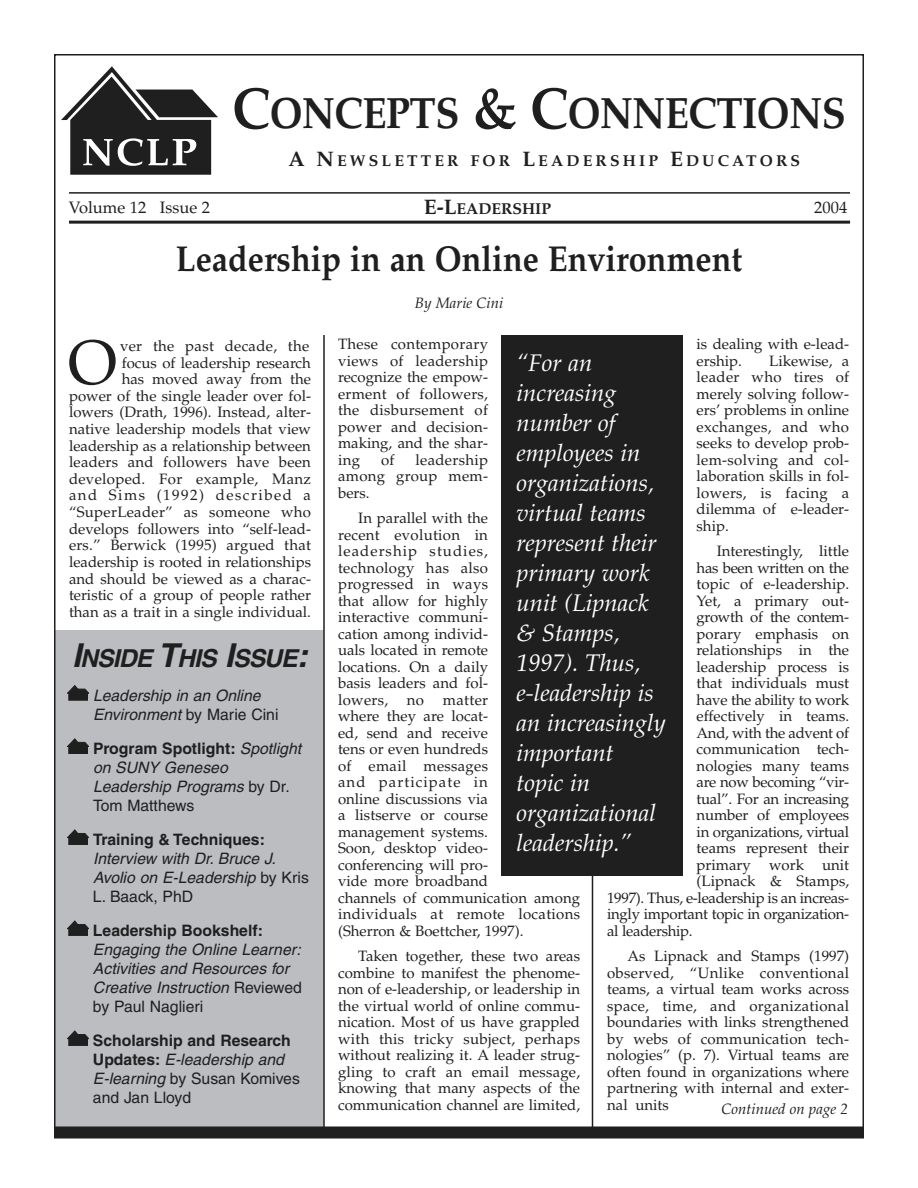
<style>
.page{position:relative;width:918px;height:1188px;background:#fff}
.page>*{position:absolute;margin:0;border:0;box-sizing:border-box;transform-origin:0 0}
.t1{font:62.55px "Palatino";color:#201f20}
.t2{font:700 43.8px "Palatino";letter-spacing:-.015em;color:#201f20;scale:.9 1}
.t3{font:700 36px "Palatino";color:#201f20;scale:.9 1}
.t4{font:italic 700 24.75px "Helvetica";letter-spacing:-.035em;color:#201f20}
.t5{font:italic 24px/30px "Palatino";color:#fff}
.t6{font:16.5px "Palatino";color:#201f20}
.t7{font:italic 15.75px/18.9px "Helvetica";color:#201f20}
.t8{font:700 15.75px/18.9px "Helvetica";color:#201f20}
.t9{font:700 15.75px "Palatino";letter-spacing:.2em;color:#201f20}
.t10{font:700 15.75px "Palatino";color:#201f20}
.t11{font:15px/16.5px "Palatino";color:#201f20;text-align:justify}
.t12{font:15px "Palatino";letter-spacing:-.02em;color:#201f20}
.t13{font:italic 15px "Palatino";color:#201f20}
.s1{font-size:58.5px}
.s2{font-size:21px}
.s3{font-size:33px}
.s4{font-style:normal}
.s5{font-weight:700;font-style:normal}
.s6{font-weight:400;font-style:italic}
.s7{font-weight:400}
</style>
<div class="page">
<hr style="left:592px;top:333px;width:1px;height:799px;background:#201f20">
<div style="left:54px;top:630px;width:270px;height:498px;background:#bbbdc0"></div>
<div style="left:69px;top:1038px;width:19px;height:8px;background:#201f20"></div>
<svg style="left:67px;top:1031px;width:22px;height:8px"></svg>
<div style="left:69px;top:928px;width:19px;height:8px;background:#201f20"></div>
<svg style="left:67px;top:921px;width:22px;height:8px"></svg>
<div style="left:69px;top:837px;width:19px;height:8px;background:#201f20"></div>
<svg style="left:67px;top:830px;width:22px;height:8px"></svg>
<div style="left:69px;top:746px;width:19px;height:8px;background:#201f20"></div>
<svg style="left:67px;top:739px;width:22px;height:8px"></svg>
<div style="left:69px;top:693px;width:19px;height:7px;background:#201f20"></div>
<svg style="left:67px;top:685px;width:22px;height:8px"></svg>
<div style="left:502px;top:334px;width:181px;height:542px;background:#201f20"></div>
<svg style="left:61px;top:66px;width:157px;height:109px"></svg>
<hr style="left:69px;top:192px;width:781px;height:2px;background:#201f20">
<hr style="left:69px;top:221px;width:781px;height:3px;background:#201f20">
<div style="left:54px;top:1126px;width:810px;height:12px;background:#201f20"></div>
<hr style="left:323px;top:315px;width:2px;height:813px;background:#201f20">
<div style="left:68px;top:243px;width:783px;height:91px;background:#fff"></div>
<h2 class="t2" style="left:232px;top:97px;width:683px"><span class="s1">C</span>ONCEPTS <span class="s1">&amp; C</span>ONNECTIONS</h2>
<p class="t9" style="left:289px;top:154px;width:513px"><span class="s2">A N</span>EWSLETTER FOR <span class="s2">L</span>EADERSHIP <span class="s2">E</span>DUCATORS</p>
<p class="t6" style="left:69px;top:201px;width:143px">Volume 12 Issue 2</p>
<p class="t10" style="left:424px;top:202px;width:129px"><span class="s2">E-L</span>EADERSHIP</p>
<p class="t6" style="left:814px;top:201px;width:34px">2004</p>
<h3 class="t3" style="left:176px;top:244px;width:631px">Leadership in an Online Environment</h3>
<p class="t13" style="left:415px;top:297px;width:90px">By Marie Cini</p>
<p class="t11" style="left:697px;top:337px;width:154px">is dealing with e-lead&shy;ership.</p>
<p class="t11" style="left:69px;top:339px;width:244px;text-align:right">ver the past decade, the<br>focus of leadership research<br>has moved away from the<br>power of the single leader over fol&shy;lowers (Drath, 1996). Instead, alter&shy;native leadership models that view leadership as a relationship between leaders and followers have been developed. For example, Manz and Sims (1992) described a “SuperLeader” as someone who develops followers into “self-lead&shy;ers.” Berwick (1995) argued that leadership is rooted in relationships and should be viewed as a charac&shy;teristic of a group of people rather than as a trait in a single individual.</p>
<p class="t11" style="left:338px;top:337px;width:152px">These contemporary views of leadership recognize the empow&shy;erment of followers, the disbursement of power and decision&shy;making, and the shar&shy;ing</p>
<h1 class="t1" style="left:68px;top:338px;width:51px">O</h1>
<h3 class="t5" style="left:517px;top:350px;width:151px">“For an increasing number of employees in organizations, virtual teams represent their primary work unit (Lipnack &amp; Stamps,<br>1997). Thus, e-leadership is an increasingly important topic in organizational leadership.”</h3>
<p class="t11" style="left:697px;top:354px;width:154px;text-indent:73px">Likewise, a leader who tires of merely solving follow&shy;ers’ problems in online exchanges, and who seeks to develop prob&shy;lem-solving and col&shy;laboration skills in fol&shy;lowers, is facing a dilemma of e-leader&shy;ship.</p>
<p class="t11" style="left:717px;top:544px;width:134px">Interestingly, little</p>
<p class="t12" style="left:697px;top:562px;width:154px">has been written on the</p>
<p class="t11" style="left:697px;top:577px;width:154px">topic of e-leadership.</p>
<p class="t11" style="left:697px;top:594px;width:154px">Yet, a primary out-</p>
<p class="t12" style="left:697px;top:611px;width:154px">growth of the contem-</p>
<p class="t11" style="left:697px;top:627px;width:154px">porary emphasis on</p>
<p class="t11" style="left:697px;top:643px;width:154px">relationships in the</p>
<p class="t11" style="left:697px;top:660px;width:154px">leadership process is</p>
<p class="t11" style="left:697px;top:676px;width:154px">that individuals must</p>
<p class="t12" style="left:697px;top:694px;width:154px">have the ability to work</p>
<p class="t11" style="left:697px;top:709px;width:154px">effectively in teams.</p>
<p class="t12" style="left:697px;top:727px;width:154px">And, with the advent of</p>
<p class="t11" style="left:697px;top:742px;width:154px">communication tech-</p>
<p class="t11" style="left:697px;top:759px;width:154px">nologies many teams</p>
<p class="t12" style="left:697px;top:776px;width:154px">are now becoming “vir-</p>
<p class="t12" style="left:697px;top:793px;width:154px">tual”. For an increasing</p>
<p class="t11" style="left:697px;top:808px;width:154px">number of employees</p>
<p class="t12" style="left:697px;top:826px;width:154px">in organizations, virtual</p>
<p class="t11" style="left:697px;top:841px;width:154px">teams represent their</p>
<p class="t11" style="left:697px;top:858px;width:154px">primary work unit</p>
<p class="t11" style="left:697px;top:874px;width:154px">(Lipnack &amp; Stamps,</p>
<p class="t12" style="left:607px;top:892px;width:244px">1997). Thus, e-leadership is an increas-</p>
<p class="t12" style="left:607px;top:908px;width:244px">ingly important topic in organization-</p>
<p class="t12" style="left:607px;top:925px;width:87px">al leadership.</p>
<p class="t11" style="left:607px;top:949px;width:244px;text-indent:20px">As Lipnack and Stamps (1997) observed, “Unlike conventional teams, a virtual team works across space, time, and organizational boundaries with links strengthened by webs of communication tech&shy;nologies” (p. 7). Virtual teams are often found in organizations where partnering with internal and exter&shy;nal units</p>
<p class="t11" style="left:381px;top:453px;width:15px">of</p>
<p class="t11" style="left:338px;top:453px;width:152px;text-indent:78px">leadership among group mem&shy;bers.</p>
<p class="t11" style="left:338px;top:511px;width:152px;text-indent:20px">In parallel with the recent evolution in leadership studies, technology has also progressed in ways that allow for highly interactive communi&shy;cation among individ&shy;uals located in remote locations. On a daily basis leaders and fol&shy;lowers,</p>
<h3 class="t4" style="left:72px;top:649px;width:237px"><span class="s3">I</span>NSIDE <span class="s3">T</span>HIS <span class="s3">I</span>SSUE<span class="s3">:</span></h3>
<p class="t7" style="left:93px;top:687px;width:187px">Leadership in an Online<br>Environment <span class="s4">by Marie Cini</span></p>
<p class="t7" style="left:93px;top:741px;width:210px"><span class="s5">Program Spotlight:</span> Spotlight on SUNY Geneseo<br>Leadership Programs <span class="s4">by Dr.<br>Tom Matthews</span></p>
<p class="t8" style="left:93px;top:832px;width:173px">Training &amp; Techniques:</p>
<p class="t7" style="left:93px;top:851px;width:217px">Interview with Dr. Bruce J.<br>Avolio on E-Leadership <span class="s4">by Kris<br>L. Baack, PhD</span></p>
<p class="t8" style="left:93px;top:923px;width:171px">Leadership Bookshelf:</p>
<p class="t7" style="left:93px;top:942px;width:210px">Engaging the Online Learner:<br>Activities and Resources for<br>Creative Instruction <span class="s4">Reviewed by Paul Naglieri</span></p>
<p class="t8" style="left:93px;top:1033px;width:208px">Scholarship and Research<br>Updates: <span class="s6">E-leadership and<br>E-learning</span> <span class="s7">by Susan Komives and Jan Lloyd</span></p>
<p class="t11" style="left:338px;top:693px;width:244px;text-align:left;text-indent:105px">matter<br>where they are locat-<br>ed, send and receive<br>tens or even hundreds<br>of email messages<br>and participate in<br>online discussions via<br>a listserve or course<br>management systems.<br>Soon, desktop video-<br>conferencing will pro-<br>vide more broadband<br>channels of communication among individuals at remote locations (Sherron &amp; Boettcher, 1997).</p>
<p class="t11" style="left:338px;top:949px;width:244px;text-indent:20px">Taken together, these two areas combine to manifest the phenome&shy;non of e-leadership, or leadership in the virtual world of online commu&shy;nication. Most of us have grappled with this tricky subject, perhaps without realizing it. A leader strug&shy;gling to craft an email message, knowing that many aspects of the communication channel are limited,</p>
<p class="t11" style="left:407px;top:693px;width:19px">no</p>
<p class="t13" style="left:722px;top:1103px;width:128px">Continued on page 2</p>
</div>
